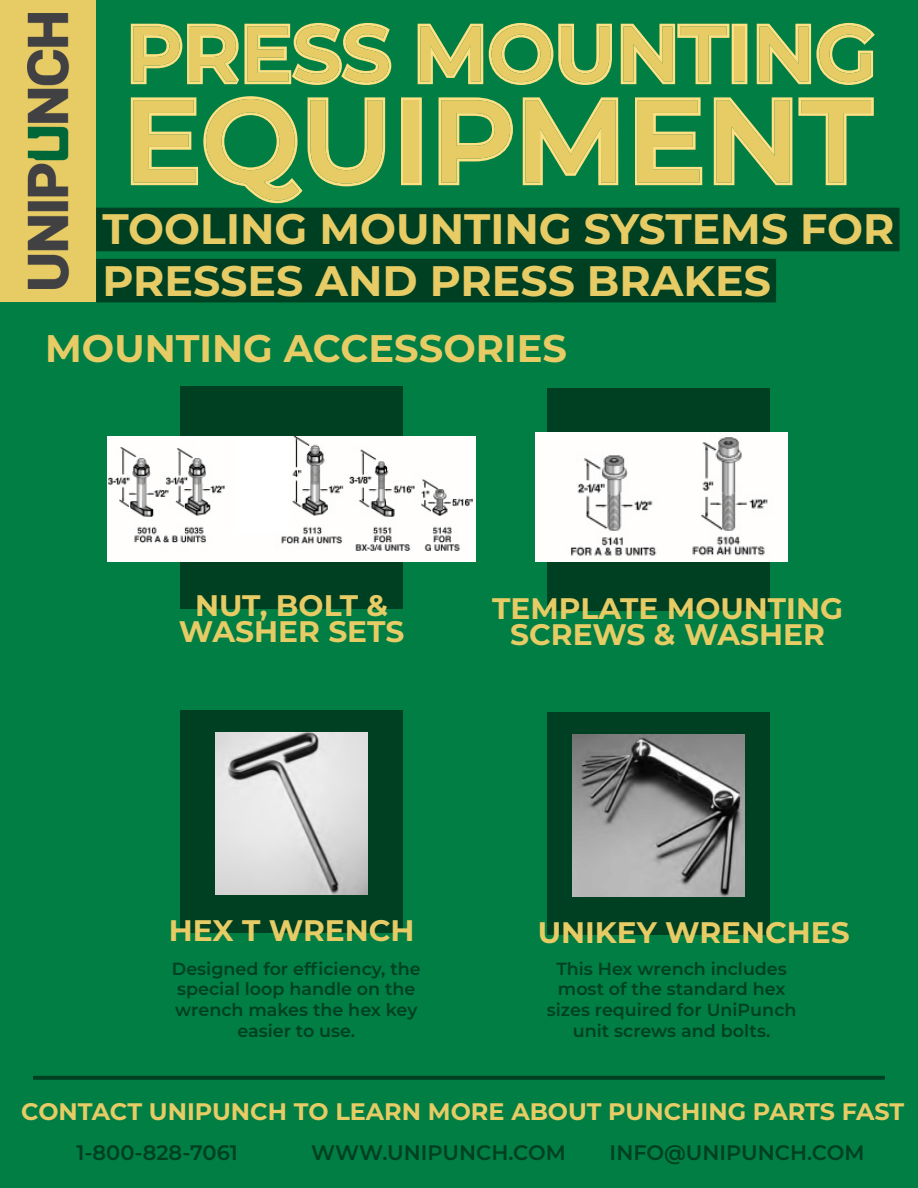
<style>
.page{position:relative;width:918px;height:1188px;background:#007e44}
.page>*{position:absolute;margin:0;border:0;box-sizing:border-box;transform-origin:0 0}
.t1{font:600 117.6px "Montserrat";color:#e7cb65}
.t2{font:600 78.6px "Montserrat";color:#e7cb65}
.t3{font:700 42.6px/51.2px "Montserrat";color:#e7cb65}
.t4{font:700 38.4px "Montserrat";color:#e7cb65}
.t5{font:700 29.7px/26.1px "Montserrat";color:#e7cb65;text-align:center}
.t6{font:700 23.85px "Montserrat";color:#e7cb65}
.t7{font:600 21px "Montserrat";color:#004022}
.t8{font:600 17.55px/20.9px "Montserrat";color:#004022;text-align:center}
</style>
<div class="page">
<svg style="left:96px;top:208px;width:803px;height:94px;background:#004927"></svg>
<div style="left:0;top:0;width:96px;height:302px;background:#e7cb65"></div>
<img style="left:27px;top:14px;width:43px;height:275px">
<svg style="left:131px;top:23px;width:744px;height:180px"></svg>
<svg style="left:33px;top:1076px;width:852px;height:4px;background:#004323"></svg>
<div style="left:180px;top:386px;width:223px;height:223px;background:#004022"></div>
<div style="left:547px;top:388px;width:222px;height:223px;background:#004022"></div>
<div style="left:180px;top:711px;width:223px;height:222px;background:#004022"></div>
<div style="left:547px;top:713px;width:222px;height:222px;background:#004022"></div>
<img style="left:215px;top:733px;width:153px;height:161px">
<img style="left:572px;top:735px;width:172px;height:161px">
<img style="left:107px;top:437px;width:369px;height:125px">
<img style="left:535px;top:433px;width:252px;height:128px">
<h2 class="t2" style="left:126px;top:-2px;width:751px">PRESS MOUNTING</h2>
<h1 class="t1" style="left:123px;top:57px;width:750px">EQUIPMENT</h1>
<h3 class="t3" style="left:102px;top:202px;width:793px">TOOLING MOUNTING SYSTEMS FOR<br>PRESSES AND PRESS BRAKES</h3>
<h3 class="t4" style="left:45px;top:320px;width:523px">MOUNTING ACCESSORIES</h3>
<h3 class="t5" style="left:179px;top:591px;width:227px">NUT, BOLT &amp;<br>WASHER SETS</h3>
<h3 class="t5" style="left:492px;top:594px;width:352px">TEMPLATE MOUNTING<br>SCREWS &amp; WASHER</h3>
<h3 class="t5" style="left:169px;top:916px;width:247px">HEX T WRENCH</h3>
<p class="t8" style="left:172px;top:957px;width:250px">Designed for efficiency, the special loop handle on the wrench makes the hex key easier to use.</p>
<h3 class="t5" style="left:538px;top:918px;width:314px">UNIKEY WRENCHES</h3>
<p class="t8" style="left:547px;top:957px;width:251px">This Hex wrench includes most of the standard hex sizes required for UniPunch unit screws and bolts.</p>
<h3 class="t6" style="left:21px;top:1094px;width:884px">CONTACT UNIPUNCH TO LEARN MORE ABOUT PUNCHING PARTS FAST</h3>
<p class="t7" style="left:76px;top:1138px;width:163px">1-800-828-7061</p>
<p class="t7" style="left:311px;top:1138px;width:256px">WWW.UNIPUNCH.COM</p>
<p class="t7" style="left:609px;top:1138px;width:256px">INFO@UNIPUNCH.COM</p>
</div>
